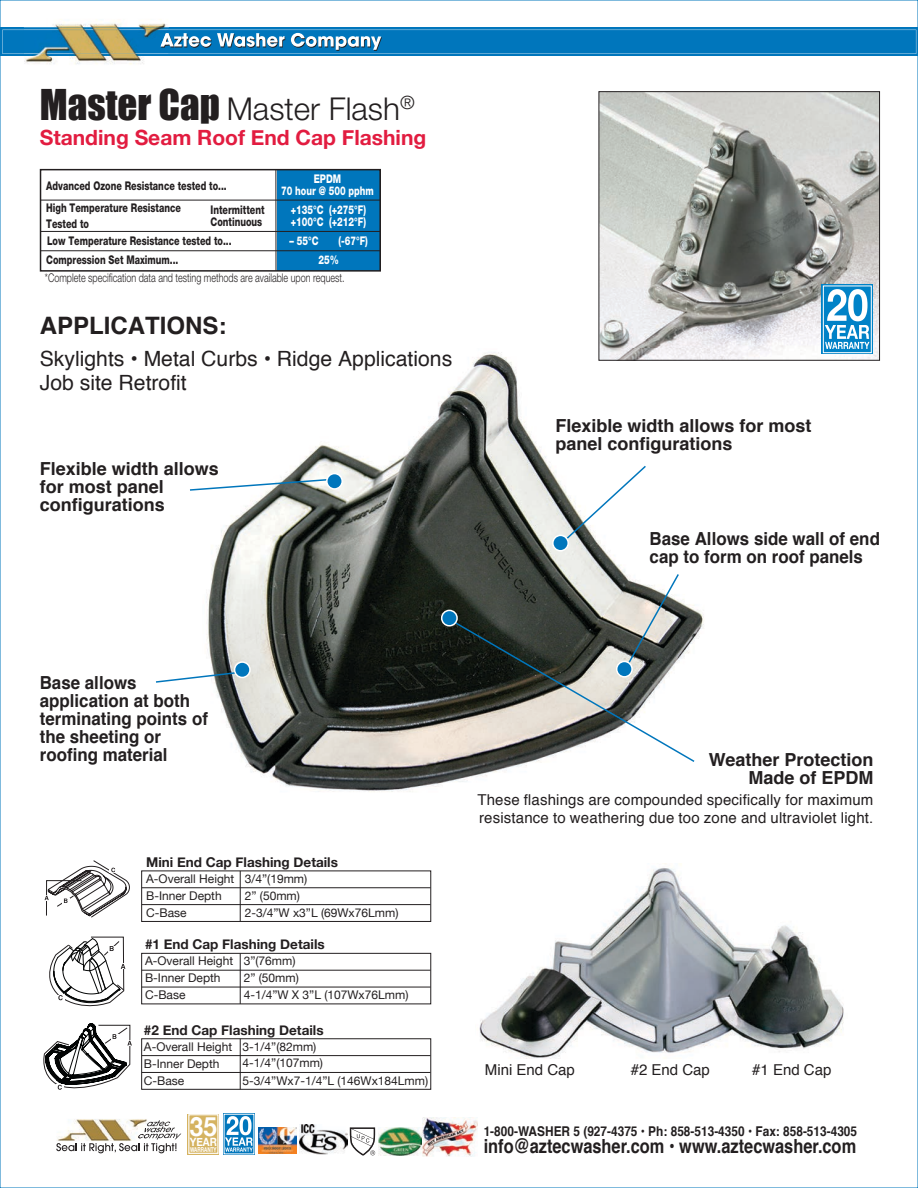
<style>
.page{position:relative;width:918px;height:1188px;background:#fff}
.page>*{position:absolute;margin:0;border:0;box-sizing:border-box;transform-origin:0 0}
.t1{font:300 31.5px "Helvetica Neue LT Std";color:#231f20}
.t2{font:700 26.55px "Helvetica Neue";color:#fff;scale:.91 1}
.t3{font:700 24px "Helvetica";color:#231f20}
.t4{font:21px/24px "Helvetica";color:#231f20}
.t5{font:700 21px "Helvetica Neue";color:#e21c40}
.t6{font:700 19.5px "Helvetica";color:#231f20;scale:.84 1}
.t7{font:700 18px/18px "Helvetica";color:#231f20;scale:.94 1}
.t8{font:700 18px/18px "Helvetica";color:#231f20}
.t9{font:15px/18px "Helvetica";letter-spacing:.01em;color:#231f20}
.t10{font:700 13.5px "Helvetica Neue";color:#231f20}
.t11{font:700 13.5px "Helvetica";color:#231f20;scale:.88 1}
.t12{font:12px "Helvetica Neue";color:#231f20}
.t13{font:800 12px/22.2px "Helvetica Neue LT Std";color:#231f20;scale:.75 1}
.t14{font:300 12px "Helvetica Neue LT Std";color:#231f20;scale:.75 1}
.t15{font:800 12px/12px "Helvetica Neue LT Std";color:#fff;scale:.75 1}
.t16{font:700 11.4px "Helvetica Neue";color:#fff;scale:.87 1}
.t17{font:700 6.75px "Helvetica Neue";color:#fff;scale:.68 1}
.s1{font-family:"Impact";font-weight:400;font-size:39px}
</style>
<div class="page">
<div style="left:188px;top:1114px;width:31px;height:40px;background:#d5b361"></div>
<div style="left:188px;top:1114px;width:31px;height:40px;border:1px solid #fff"></div>
<svg style="left:223px;top:1113px;width:32px;height:42px"></svg>
<svg style="left:225px;top:1116px;width:28px;height:36px"></svg>
<img style="left:378px;top:1127px;width:43px;height:28px">
<img style="left:423px;top:1117px;width:55px;height:40px">
<svg style="left:350px;top:1127px;width:25px;height:29px"></svg>
<img style="left:259px;top:1128px;width:37px;height:26px">
<img style="left:300px;top:1125px;width:48px;height:29px">
<img style="left:74px;top:1119px;width:73px;height:1px">
<svg style="left:56px;top:1120px;width:125px;height:33px"></svg>
<img style="left:207px;top:348px;width:497px;height:444px">
<svg style="left:0;top:27px;width:918px;height:29px;background:#107ec0"></svg>
<img style="left:24px;top:19px;width:143px;height:46px">
<img style="left:24px;top:27px;width:145px;height:29px">
<svg style="left:2px;top:30px;width:914px;height:24px;background:#1780be"></svg>
<img style="left:24px;top:30px;width:145px;height:24px">
<div style="left:277px;top:171px;width:103px;height:100px;background:#0076bc"></div>
<div style="left:40px;top:169px;width:341px;height:103px;border:2px solid #231f20"></div>
<hr style="left:41px;top:250px;width:339px;height:1px;background:#231f20">
<hr style="left:41px;top:231px;width:339px;height:1px;background:#231f20">
<hr style="left:41px;top:200px;width:339px;height:1px;background:#231f20">
<hr style="left:276px;top:170px;width:1px;height:101px;background:#231f20">
<hr style="left:380px;top:170px;width:1px;height:100px;background:#231f20">
<svg style="left:560px;top:464px;width:88px;height:81px"></svg>
<svg style="left:190px;top:478px;width:145px;height:14px"></svg>
<svg style="left:156px;top:670px;width:89px;height:14px"></svg>
<svg style="left:445px;top:572px;width:251px;height:191px"></svg>
<div style="left:442px;top:610px;width:15px;height:16px;background:#0076bc;border-radius:50%"></div>
<div style="left:441px;top:610px;width:17px;height:17px;border:2px solid #fff;border-radius:50%"></div>
<div style="left:553px;top:535px;width:15px;height:16px;background:#0076bc;border-radius:50%"></div>
<div style="left:552px;top:535px;width:17px;height:17px;border:2px solid #fff;border-radius:50%"></div>
<div style="left:235px;top:662px;width:15px;height:15px;background:#0076bc;border-radius:50%"></div>
<div style="left:234px;top:661px;width:17px;height:17px;border:2px solid #fff;border-radius:50%"></div>
<div style="left:327px;top:474px;width:15px;height:15px;background:#0076bc;border-radius:50%"></div>
<div style="left:326px;top:473px;width:17px;height:17px;border:2px solid #fff;border-radius:50%"></div>
<div style="left:617px;top:661px;width:15px;height:16px;background:#0076bc;border-radius:50%"></div>
<div style="left:616px;top:661px;width:17px;height:17px;border:2px solid #fff;border-radius:50%"></div>
<img style="left:601px;top:93px;width:279px;height:268px">
<img style="left:599px;top:348px;width:110px;height:13px">
<div style="left:599px;top:91px;width:281px;height:269px;border:1px solid #231f20"></div>
<svg style="left:822px;top:284px;width:51px;height:70px"></svg>
<div style="left:823px;top:286px;width:49px;height:67px;border:1px solid #fff"></div>
<svg style="left:825px;top:289px;width:45px;height:60px"></svg>
<div style="left:141px;top:871px;width:290px;height:51px;border:1px solid #231f20"></div>
<hr style="left:142px;top:904px;width:289px;height:1px;background:#231f20">
<hr style="left:142px;top:887px;width:289px;height:1px;background:#231f20">
<hr style="left:240px;top:871px;width:1px;height:50px;background:#231f20">
<svg style="left:44px;top:860px;width:86px;height:58px"></svg>
<svg style="left:49px;top:937px;width:76px;height:70px"></svg>
<div style="left:141px;top:953px;width:290px;height:51px;border:1px solid #231f20"></div>
<hr style="left:142px;top:987px;width:289px;height:1px;background:#231f20">
<hr style="left:142px;top:970px;width:289px;height:1px;background:#231f20">
<hr style="left:240px;top:953px;width:1px;height:51px;background:#231f20">
<svg style="left:43px;top:1023px;width:89px;height:67px"></svg>
<div style="left:141px;top:1038px;width:290px;height:52px;border:1px solid #231f20"></div>
<hr style="left:142px;top:1072px;width:289px;height:1px;background:#231f20">
<hr style="left:142px;top:1055px;width:289px;height:1px;background:#231f20">
<hr style="left:240px;top:1039px;width:1px;height:50px;background:#231f20">
<img style="left:479px;top:868px;width:365px;height:191px">
<h1 class="t1" style="left:40px;top:89px;width:376px"><span class="s1">Master Cap</span> Master Flash<sup>®</sup></h1>
<h3 class="t5" style="left:40px;top:121px;width:388px">Standing Seam Roof End Cap Flashing</h3>
<p class="t13" style="left:46px;top:174px;width:242px">Advanced Ozone Resistance tested to...<br>High Temperature Resistance</p>
<p class="t13" style="left:46px;top:231px;width:249px;line-height:19.2px">Low Temperature Resistance tested to...<br>Compression Set Maximum...</p>
<p class="t13" style="left:211px;top:203px;width:74px;line-height:12px">Intermittent<br>Continuous</p>
<p class="t13" style="left:46px;top:212px;width:59px">Tested to</p>
<p class="t15" style="left:281px;top:173px;width:125px;text-align:center">EPDM<br>70 hour @ 500 pphm</p>
<p class="t15" style="left:291px;top:203px;width:102px">+135°C (+275°F) +100°C (+212°F)</p>
<p class="t15" style="left:289px;top:234px;width:40px">– 55°C</p>
<p class="t15" style="left:318px;top:231px;width:67px;line-height:19.2px;text-indent:20px">(-67°F)<br>25%</p>
<p class="t14" style="left:45px;top:270px;width:401px">*Complete specification data and testing methods are available upon request.</p>
<h3 class="t3" style="left:40px;top:306px;width:188px">APPLICATIONS:</h3>
<h3 class="t4" style="left:40px;top:347px;width:414px">Skylights • Metal Curbs • Ridge Applications<br>Job site Retrofit</h3>
<h3 class="t8" style="left:40px;top:460px;width:181px">Flexible width allows for most panel configurations</h3>
<h3 class="t8" style="left:556px;top:417px;width:258px">Flexible width allows for most panel configurations</h3>
<h3 class="t7" style="left:650px;top:530px;width:247px">Base Allows side wall of end cap to form on roof panels</h3>
<h3 class="t7" style="left:40px;top:674px;width:181px">Base allows application at both terminating points of the sheeting or roofing material</h3>
<p class="t10" style="left:146px;top:851px;width:193px">Mini End Cap Flashing Details</p>
<p class="t12" style="left:146px;top:870px;width:163px">A-Overall Height 3/4”(19mm)</p>
<p class="t12" style="left:146px;top:904px;width:42px">C-Base</p>
<p class="t12" style="left:146px;top:887px;width:77px">B-Inner Depth</p>
<p class="t12" style="left:245px;top:887px;width:57px">2” (50mm)</p>
<p class="t12" style="left:245px;top:904px;width:155px">2-3/4”W x3”L (69Wx76Lmm)</p>
<p class="t10" style="left:145px;top:934px;width:181px">#1 End Cap Flashing Details</p>
<p class="t12" style="left:145px;top:969px;width:77px">B-Inner Depth</p>
<p class="t12" style="left:244px;top:952px;width:53px">3”(76mm)</p>
<p class="t12" style="left:145px;top:952px;width:90px">A-Overall Height</p>
<p class="t12" style="left:244px;top:969px;width:57px">2” (50mm)</p>
<p class="t12" style="left:145px;top:986px;width:42px">C-Base</p>
<p class="t12" style="left:244px;top:986px;width:166px">4-1/4”W X 3”L (107Wx76Lmm)</p>
<p class="t10" style="left:144px;top:1019px;width:181px">#2 End Cap Flashing Details</p>
<p class="t12" style="left:144px;top:1055px;width:77px">B-Inner Depth</p>
<p class="t12" style="left:243px;top:1038px;width:75px">3-1/4”(82mm)</p>
<p class="t12" style="left:144px;top:1038px;width:90px">A-Overall Height</p>
<p class="t12" style="left:243px;top:1054px;width:82px">4-1/4”(107mm)</p>
<p class="t12" style="left:144px;top:1072px;width:42px">C-Base</p>
<p class="t12" style="left:243px;top:1072px;width:187px">5-3/4”Wx7-1/4”L (146Wx184Lmm)</p>
<h3 class="t8" style="left:709px;top:751px;width:166px;text-align:right">Weather Protection<br>Made of EPDM</h3>
<p class="t9" style="left:477px;top:791px;width:397px">These flashings are compounded specifically for maximum resistance to weathering due too zone and ultraviolet light.</p>
<p class="t9" style="left:485px;top:1061px;width:92px">Mini End Cap</p>
<p class="t9" style="left:631px;top:1061px;width:81px">#2 End Cap</p>
<p class="t9" style="left:752px;top:1061px;width:81px">#1 End Cap</p>
<h2 class="t2" style="left:190px;top:1105px;width:31px">35</h2>
<p class="t11" style="left:484px;top:1120px;width:426px">1-800-WASHER 5 (927-4375 • Ph: 858-513-4350 • Fax: 858-513-4305</p>
<h3 class="t6" style="left:484px;top:1130px;width:445px">info@aztecwasher.com • www.aztecwasher.com</h3>
<p class="t16" style="left:190px;top:1133px;width:33px">YEAR</p>
<p class="t17" style="left:190px;top:1144px;width:41px">WARRANTY</p>
</div>
